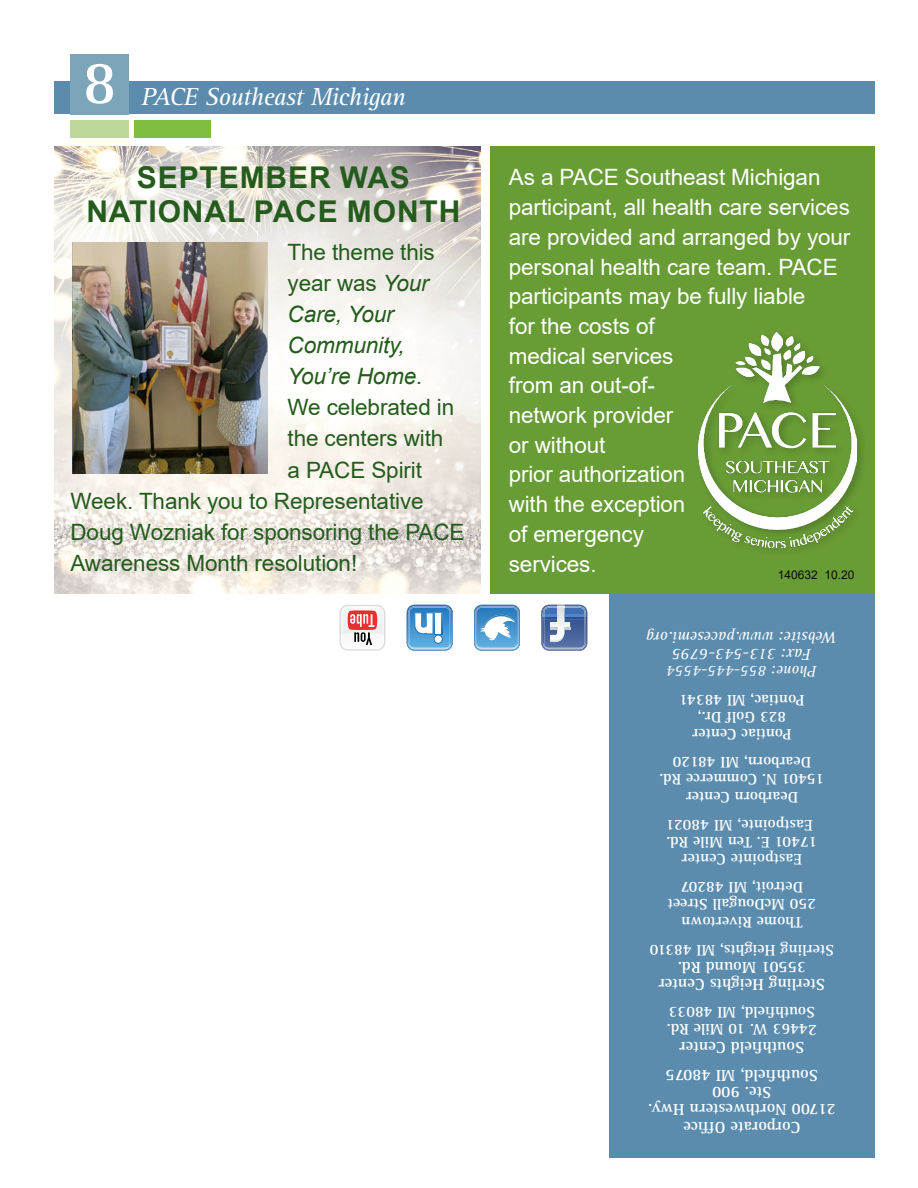
<style>
.page{position:relative;width:918px;height:1188px;background:#fff}
.page>*{position:absolute;margin:0;border:0;box-sizing:border-box;transform-origin:0 0}
.t1{font:700 63px "Rotis Serif";color:#fff}
.t2{font:700 30px/34.5px "Arial";letter-spacing:.03em;color:#255b1d;text-align:center}
.t3{font:italic 25.5px "Rotis Serif";letter-spacing:-.025em;color:#fff}
.t4{font:22.5px/29.7px "Arial";letter-spacing:-.005em;color:#fff}
.t5{font:22.5px "Arial";letter-spacing:-.005em;color:#255b1d}
.t6{font:italic 22.5px/31px "Arial";letter-spacing:-.005em;color:#255b1d}
.t7{font:700 16.5px/17.2px "Rotis Serif";color:#fff;text-align:center}
.t8{font:italic 16.5px/17.2px "Rotis Serif";color:#fff;text-align:center}
.t9{font:700 15.75px/17.2px "Rotis Serif";color:#fff;text-align:center}
.t10{font:italic 15.75px "Rotis Serif";color:#fff}
.t11{font:12px "Arial";color:#0d0908}
.s1{font-style:normal}
.s2{font-size:16.5px}
</style>
<div class="page">
<img style="left:54px;top:146px;width:427px;height:448px">
<div style="left:54px;top:81px;width:820px;height:33px;background:#5b8cad"></div>
<div style="left:70px;top:54px;width:59px;height:60px;background:#7ca5ba"></div>
<div style="left:71px;top:120px;width:58px;height:18px;background:#bed89a"></div>
<div style="left:135px;top:120px;width:76px;height:18px;background:#81bd41"></div>
<div style="left:609px;top:594px;width:265px;height:564px;background:#5b8cad"></div>
<svg style="left:541px;top:605px;width:46px;height:46px"></svg>
<img style="left:543px;top:642px;width:43px;height:7px">
<svg style="left:407px;top:605px;width:46px;height:46px"></svg>
<div style="left:435px;top:636px;width:7px;height:7px;background:#fff;border-radius:50%"></div>
<svg style="left:474px;top:605px;width:46px;height:46px"></svg>
<svg style="left:340px;top:605px;width:45px;height:46px"></svg>
<div style="left:490px;top:146px;width:384px;height:448px;background:#689c35"></div>
<img style="left:699px;top:332px;width:158px;height:215px">
<img style="left:73px;top:242px;width:194px;height:232px">
<h1 class="t1" style="left:82px;top:45px;width:37px">8</h1>
<p class="t3" style="left:141px;top:82px;width:266px">PACE Southeast Michigan</p>
<h2 class="t2" style="left:86px;top:160px;width:376px">SEPTEMBER WAS<br>NATIONAL PACE MONTH</h2>
<p class="t6" style="left:288px;top:237px;width:149px"><span class="s1">The theme this year was</span> Your<br>Care, Your<br>Community,<br>You’re Home.</p>
<p class="t5" style="left:288px;top:392px;width:168px">We celebrated in</p>
<p class="t5" style="left:288px;top:423px;width:157px">the centers with</p>
<p class="t5" style="left:288px;top:454px;width:136px">a PACE Spirit</p>
<p class="t5" style="left:70px;top:485px;width:355px">Week. Thank you to Representative</p>
<p class="t5" style="left:70px;top:516px;width:396px">Doug Wozniak for sponsoring the PACE</p>
<p class="t5" style="left:70px;top:547px;width:288px">Awareness Month resolution!</p>
<p class="t4" style="left:509px;top:163px;width:343px">As a PACE Southeast Michigan participant, all health care services are provided and arranged by your personal health care team. PACE participants may be fully liable<br>for the costs of<br>medical services<br>from an out-of-<br>network provider<br>or without<br>prior authorization<br>with the exception<br>of emergency<br>services.</p>
<p class="t11" style="left:778px;top:566px;width:78px">140632 10.20</p>
<p class="t8" style="left:837px;top:663px;width:192px;rotate:-180deg">Fax: 313-543-6795<br>Website: www.pacesemi.org</p>
<p class="t10" style="left:817px;top:680px;width:152px;rotate:-180deg">Phone: 855-445-4554</p>
<p class="t9" style="left:805px;top:743px;width:127px;rotate:-180deg">Pontiac Center<br>823 Golf Dr.,<br>Pontiac, MI 48341</p>
<p class="t9" style="left:825px;top:805px;width:167px;rotate:-180deg">Dearborn Center<br>15401 N. Commerce Rd.<br>Dearborn, MI 48120</p>
<p class="t9" style="left:818px;top:868px;width:153px;rotate:-180deg">Eastpointe Center<br>17401 E. Ten Mile Rd.<br>Eastpointe, MI 48021</p>
<p class="t9" style="left:816px;top:913px;width:150px;rotate:-180deg">250 McDougall Street<br>Detroit, MI 48207</p>
<p class="t9" style="left:834px;top:964px;width:186px;line-height:28px;rotate:-180deg">Sterling Heights, MI 48310<br>Thome Rivertown</p>
<p class="t7" style="left:825px;top:993px;width:168px;rotate:-180deg">Sterling Heights Center<br>35501 Mound Rd.</p>
<p class="t9" style="left:817px;top:1038px;width:152px;text-align:left;rotate:-180deg"><span class="s2">2</span>4463 W. 10 Mile Rd.<br>Southfield, MI 48033</p>
<p class="t7" style="left:804px;top:1056px;width:126px;rotate:-180deg">Southfield Center</p>
<p class="t7" style="left:836px;top:1135px;width:189px;rotate:-180deg">Corporate Office<br>21700 Northwestern Hwy.<br>Ste. 900<br>Southfield, MI 48075</p>
</div>
